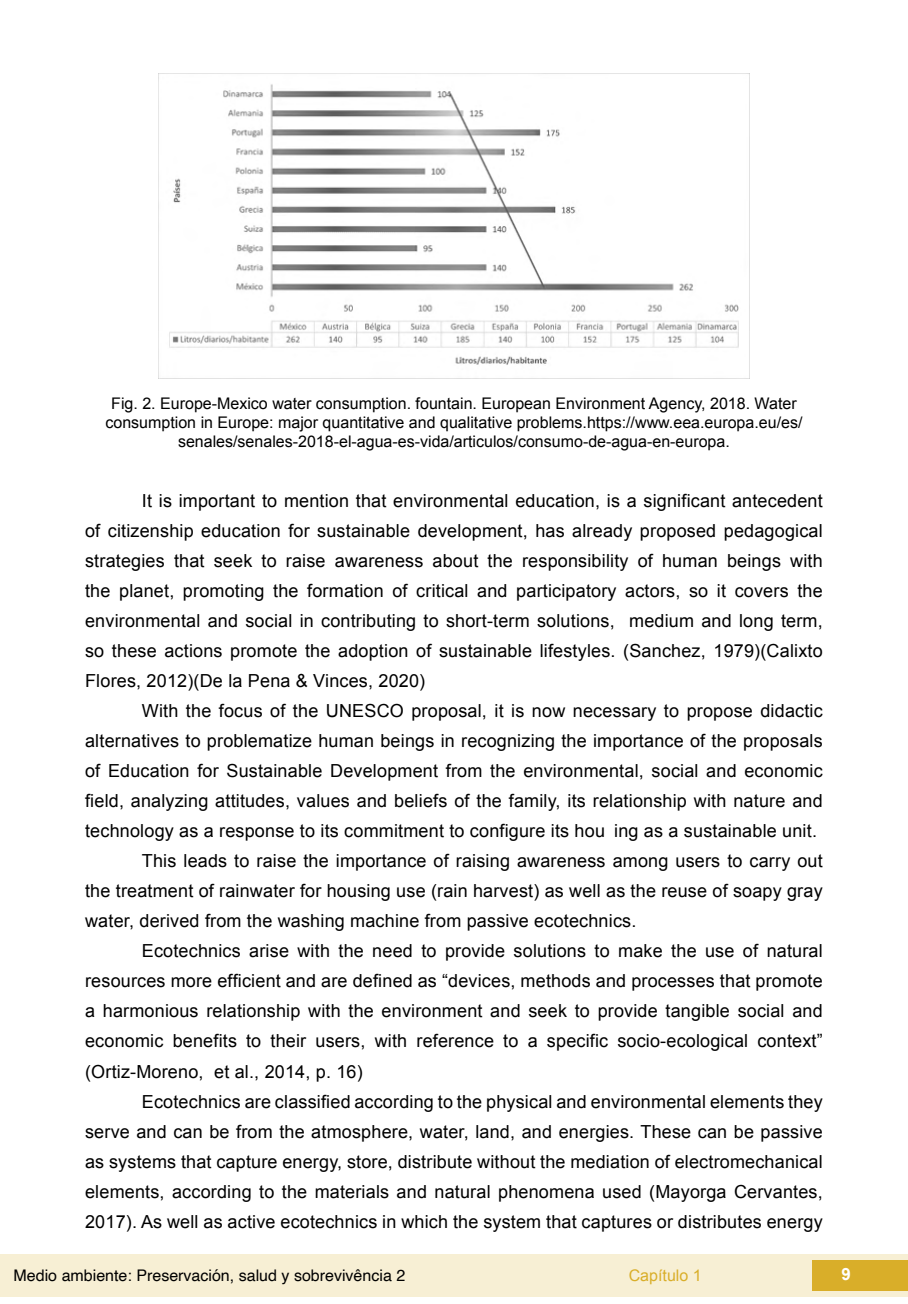
<style>
.page{position:relative;width:908px;height:1304px;background:#fff}
.page>*{position:absolute;margin:0;border:0;box-sizing:border-box;transform-origin:0 0}
.t1{font:18px/30px "Arial";letter-spacing:.01em;color:#000;text-align:justify}
.t2{font:700 16.8px "Arial";color:#fff}
.t3{font:16px/19.2px "Arial";color:#000;text-align:center}
.t4{font:16px "Helvetica";color:#000}
.t5{font:16px "Arial";color:#d9ae29}
</style>
<div class="page">
<div style="left:0;top:1254px;width:906px;height:43px;background:#f7efd4"></div>
<div style="left:812px;top:1261px;width:95px;height:30px;background:#d9ae29"></div>
<img style="left:169px;top:84px;width:570px;height:281px">
<p class="t3" style="left:105px;top:394px;width:698px">Fig. 2. Europe-Mexico water consumption. fountain. European Environment Agency, 2018. Water consumption in Europe: major quantitative and qualitative problems.https://www.eea.europa.eu/es/ senales/senales-2018-el-agua-es-vida/articulos/consumo-de-agua-en-europa.</p>
<p class="t1" style="left:85px;top:486px;width:738px;text-indent:57px">It is important to mention that environmental education, is a significant antecedent of citizenship education for sustainable development, has already proposed pedagogical strategies that seek to raise awareness about the responsibility of human beings with the planet, promoting the formation of critical and participatory actors, so it covers the environmental and social in contributing to short-term solutions, medium and long term, so these actions promote the adoption of sustainable lifestyles. (Sanchez, 1979)(Calixto Flores, 2012)(De la Pena &amp; Vinces, 2020)</p>
<p class="t1" style="left:142px;top:696px;width:682px">With the focus of the UNESCO proposal, it is now necessary to propose didactic</p>
<p class="t1" style="left:85px;top:726px;width:738px">alternatives to problematize human beings in recognizing the importance of the proposals</p>
<p class="t1" style="left:85px;top:756px;width:738px">of Education for Sustainable Development from the environmental, social and economic</p>
<p class="t1" style="left:85px;top:786px;width:738px">field, analyzing attitudes, values and beliefs of the family, its relationship with nature and</p>
<p class="t1" style="left:85px;top:816px;width:733px">technology as a response to its commitment to configure its hou ing as a sustainable unit.</p>
<p class="t1" style="left:142px;top:846px;width:682px">This leads to raise the importance of raising awareness among users to carry out</p>
<p class="t1" style="left:85px;top:876px;width:738px">the treatment of rainwater for housing use (rain harvest) as well as the reuse of soapy gray</p>
<p class="t1" style="left:85px;top:906px;width:552px">water, derived from the washing machine from passive ecotechnics.</p>
<p class="t1" style="left:142px;top:936px;width:682px">Ecotechnics arise with the need to provide solutions to make the use of natural</p>
<p class="t1" style="left:85px;top:966px;width:738px">resources more efficient and are defined as “devices, methods and processes that promote</p>
<p class="t1" style="left:85px;top:996px;width:738px">a harmonious relationship with the environment and seek to provide tangible social and</p>
<p class="t1" style="left:85px;top:1026px;width:738px">economic benefits to their users, with reference to a specific socio-ecological context”</p>
<p class="t1" style="left:85px;top:1056px;width:279px">(Ortiz-Moreno, et al., 2014, p. 16)</p>
<p class="t1" style="left:142px;top:1086px;width:682px">Ecotechnics are classified according to the physical and environmental elements they</p>
<p class="t1" style="left:85px;top:1116px;width:738px">serve and can be from the atmosphere, water, land, and energies. These can be passive</p>
<p class="t1" style="left:85px;top:1146px;width:738px">as systems that capture energy, store, distribute without the mediation of electromechanical</p>
<p class="t1" style="left:85px;top:1176px;width:738px">elements, according to the materials and natural phenomena used (Mayorga Cervantes,</p>
<p class="t1" style="left:85px;top:1206px;width:738px">2017). As well as active ecotechnics in which the system that captures or distributes energy</p>
<p class="t4" style="left:14px;top:1263px;width:393px">Medio ambiente: Preservación, salud y sobrevivência 2</p>
<p class="t5" style="left:628px;top:1265px;width:74px">Capítulo 1</p>
<p class="t2" style="left:841px;top:1263px;width:11px">9</p>
</div>
